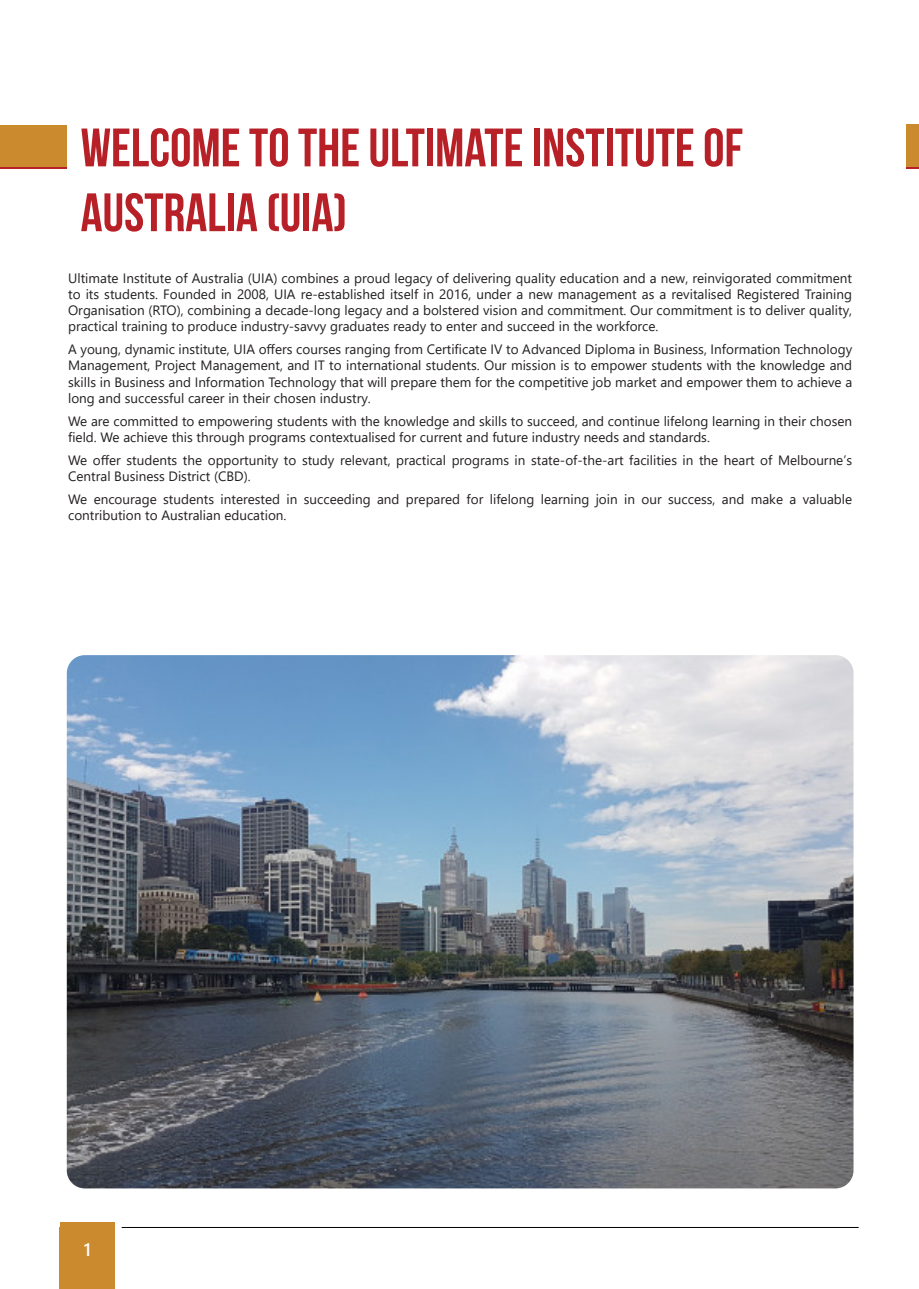
<style>
.page{position:relative;width:919px;height:1289px;background:#fff}
.page>*{position:absolute;margin:0;border:0;box-sizing:border-box;transform-origin:0 0}
.t1{font:700 54px/64.8px "Bebas Neue";color:#b72027}
.t2{font:600 18px "Segoe UI";color:#fff}
.Body{font:13.5px/16.2px "Segoe UI";color:#231f20}
</style>
<div class="page">
<div style="left:0;top:126px;width:67px;height:43px;background:#cb8a2e"></div>
<hr style="left:0;top:167px;width:67px;height:2px;background:#b72027">
<div style="left:60px;top:1222px;width:54px;height:66px;background:#cb8a2e"></div>
<hr style="left:122px;top:1227px;width:736px;height:1px;background:#000">
<img style="left:67px;top:655px;width:786px;height:533px">
<div style="left:906px;top:125px;width:12px;height:43px;background:#cb8a2e"></div>
<svg style="left:906px;top:168px;width:12px;height:1px"></svg>
<p class="t1" style="left:81px;top:115px;width:664px">WELCOME TO THE ULTIMATE INSTITUTE OF<br>AUSTRALIA (UIA)</p>
<p class="Body" style="left:68px;top:268px;width:785px;text-align:justify">Ultimate Institute of Australia (UIA) combines a proud legacy of delivering quality education and a new, reinvigorated commitment to its students. Founded in 2008, UIA re-established itself in 2016, under a new management as a revitalised Registered Training Organisation (RTO), combining a decade-long legacy and a bolstered vision and commitment. Our commitment is to deliver quality, practical training to produce industry-savvy graduates ready to enter and succeed in the workforce.</p>
<p class="Body" style="left:68px;top:340px;width:785px;text-align:justify">A young, dynamic institute, UIA offers courses ranging from Certificate IV to Advanced Diploma in Business, Information Technology Management, Project Management, and IT to international students. Our mission is to empower students with the knowledge and skills in Business and Information Technology that will prepare them for the competitive job market and empower them to achieve a long and successful career in their chosen industry.</p>
<p class="Body" style="left:68px;top:411px;width:785px">We are committed to empowering students with the knowledge and skills to succeed, and continue lifelong learning in their chosen field. We achieve this through programs contextualised for current and future industry needs and standards.</p>
<p class="Body" style="left:68px;top:451px;width:785px">We offer students the opportunity to study relevant, practical programs in state-of-the-art facilities in the heart of Melbourne’s<br>Central Business District (CBD).</p>
<p class="Body" style="left:68px;top:490px;width:785px">We encourage students interested in succeeding and prepared for lifelong learning join in our success, and make a valuable contribution to Australian education.</p>
<p class="t2" style="left:82px;top:1234px;width:10px">11</p>
</div>
